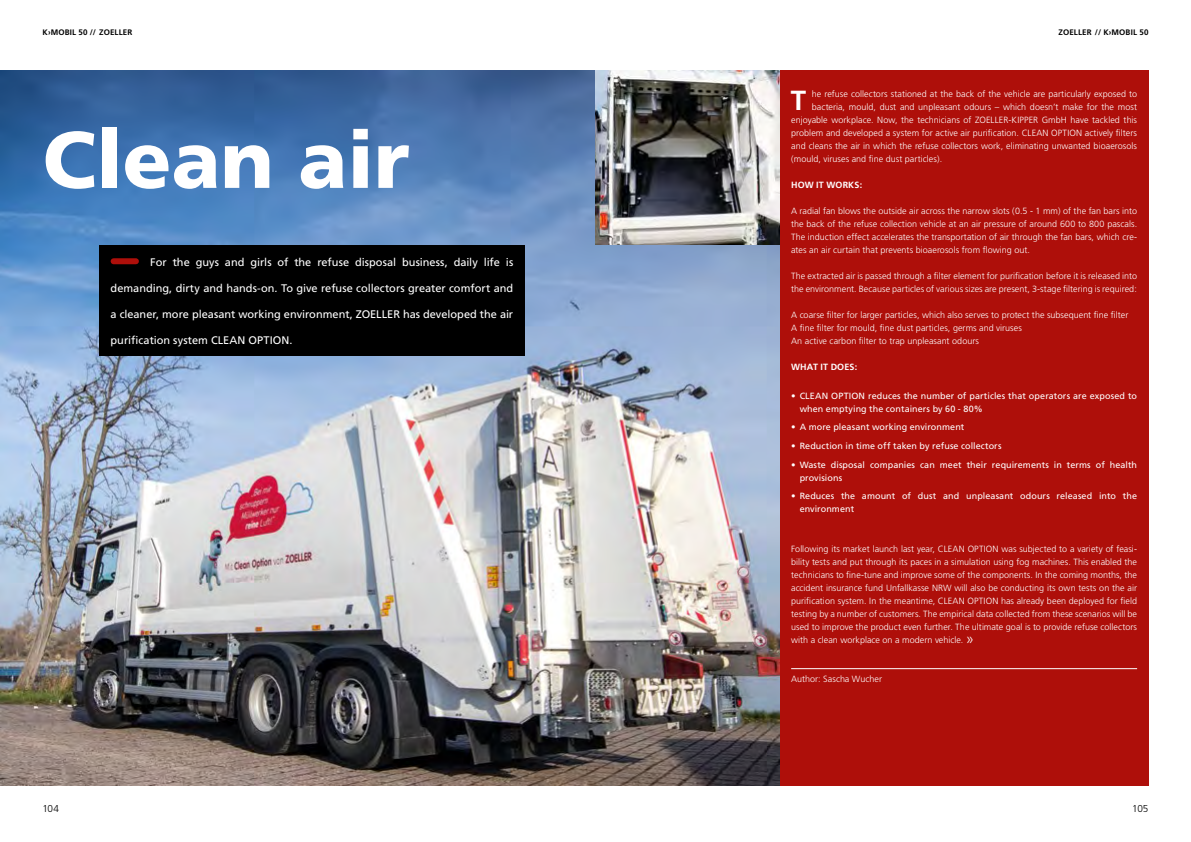
<style>
.page{position:relative;width:1191px;height:842px;background:#fff}
.page>*{position:absolute;margin:0;border:0;box-sizing:border-box;transform-origin:0 0}
.t1{font:900 80px "Frutiger";color:#fff}
.t2{font:700 27.6px "Frutiger";color:#fff}
.t3{font:11px "Frutiger";color:#fff}
.t4{font:300 10px "Frutiger";letter-spacing:-.025em;color:#000}
.t5{font:300 9px/13px "Frutiger";letter-spacing:.005em;color:#fff;text-align:justify}
.t6{font:9px/13px "Frutiger";letter-spacing:.01em;color:#fff}
.t7{font:700 9px "Frutiger";letter-spacing:.015em;color:#fff}
.t8{font:700 8px "Frutiger";letter-spacing:.02em;color:#000}
.s1{font-family:"Frutiger LT Com";font-size:15px}
</style>
<div class="page">
<img style="left:0;top:71px;width:780px;height:715px">
<img style="left:595px;top:71px;width:185px;height:174px">
<div style="left:99px;top:245px;width:425px;height:110px;background:#000"></div>
<div style="left:114px;top:258px;width:22px;height:6px;background:#ae0f0a"></div>
<div style="left:780px;top:71px;width:368px;height:715px;background:#ae0f0a"></div>
<hr style="left:791px;top:668px;width:346px;height:1px;background:#fff">
<p class="t8" style="left:43px;top:27px;width:91px">K›MOBIL 50 // ZOELLER</p>
<p class="t8" style="left:1058px;top:27px;width:91px">ZOELLER // K›MOBIL 50</p>
<h1 class="t1" style="left:43px;top:112px;width:368px">Clean air</h1>
<p class="t3" style="left:150px;top:256px;width:364px">For the guys and girls of the refuse disposal business, daily life is</p>
<p class="t3" style="left:111px;top:282px;width:404px">demanding, dirty and hands-on. To give refuse collectors greater comfort and</p>
<p class="t3" style="left:111px;top:308px;width:404px">a cleaner, more pleasant working environment, ZOELLER has developed the air</p>
<p class="t3" style="left:111px;top:334px;width:183px">purification system CLEAN OPTION.</p>
<h2 class="t2" style="left:791px;top:84px;width:17px">T</h2>
<p class="t5" style="left:812px;top:87px;width:327px">he refuse collectors stationed at the back of the vehicle are particularly exposed to</p>
<p class="t5" style="left:812px;top:100px;width:327px">bacteria, mould, dust and unpleasant odours – which doesn’t make for the most</p>
<p class="t5" style="left:791px;top:113px;width:347px">enjoyable workplace. Now, the technicians of ZOELLER-KIPPER GmbH have tackled this</p>
<p class="t5" style="left:791px;top:126px;width:347px">problem and developed a system for active air purification. CLEAN OPTION actively filters</p>
<p class="t5" style="left:791px;top:139px;width:347px">and cleans the air in which the refuse collectors work, eliminating unwanted bioaerosols</p>
<p class="t5" style="left:791px;top:152px;width:153px">(mould, viruses and fine dust particles).</p>
<p class="t7" style="left:791px;top:179px;width:73px">HOW IT WORKS:</p>
<p class="t5" style="left:791px;top:204px;width:347px">A radial fan blows the outside air across the narrow slots (0.5 - 1 mm) of the fan bars into the back of the refuse collection vehicle at an air pressure of around 600 to 800 pascals.<br>The induction effect accelerates the transportation of air through the fan bars, which cre&shy;ates an air curtain that prevents bioaerosols from flowing out.</p>
<p class="t5" style="left:791px;top:269px;width:347px">The extracted air is passed through a filter element for purification before it is released into the environment. Because particles of various sizes are present, 3-stage filtering is required:</p>
<p class="t5" style="left:791px;top:308px;width:339px;text-align:left">A coarse filter for larger particles, which also serves to protect the subsequent fine filter<br>A fine filter for mould, fine dust particles, germs and viruses<br>An active carbon filter to trap unpleasant odours</p>
<p class="t7" style="left:791px;top:361px;width:68px">WHAT IT DOES:</p>
<p class="t6" style="left:799px;top:389px;width:339px;text-indent:-9px">• CLEAN OPTION reduces the number of particles that operators are exposed to when emptying the containers by 60 - 80%</p>
<p class="t6" style="left:791px;top:421px;width:175px">• A more pleasant working environment</p>
<p class="t6" style="left:791px;top:439px;width:212px">• Reduction in time off taken by refuse collectors</p>
<p class="t6" style="left:799px;top:458px;width:339px;text-indent:-9px">• Waste disposal companies can meet their requirements in terms of health provisions</p>
<p class="t6" style="left:799px;top:490px;width:339px;text-indent:-9px">• Reduces the amount of dust and unpleasant odours released into the environment</p>
<p class="t5" style="left:791px;top:542px;width:347px">Following its market launch last year, CLEAN OPTION was subjected to a variety of feasi&shy;bility tests and put through its paces in a simulation using fog machines. This enabled the technicians to fine-tune and improve some of the components. In the coming months, the accident insurance fund Unfallkasse NRW will also be conducting its own tests on the air purification system. In the meantime, CLEAN OPTION has already been deployed for field testing by a number of customers. The empirical data collected from these scenarios will be used to improve the product even further. The ultimate goal is to provide refuse collectors with a clean workplace on a modern vehicle. <span class="s1">»</span></p>
<p class="t5" style="left:791px;top:672px;width:92px">Author: Sascha Wucher</p>
<p class="t4" style="left:43px;top:803px;width:18px">104</p>
<p class="t4" style="left:1132px;top:803px;width:18px">105</p>
</div>
